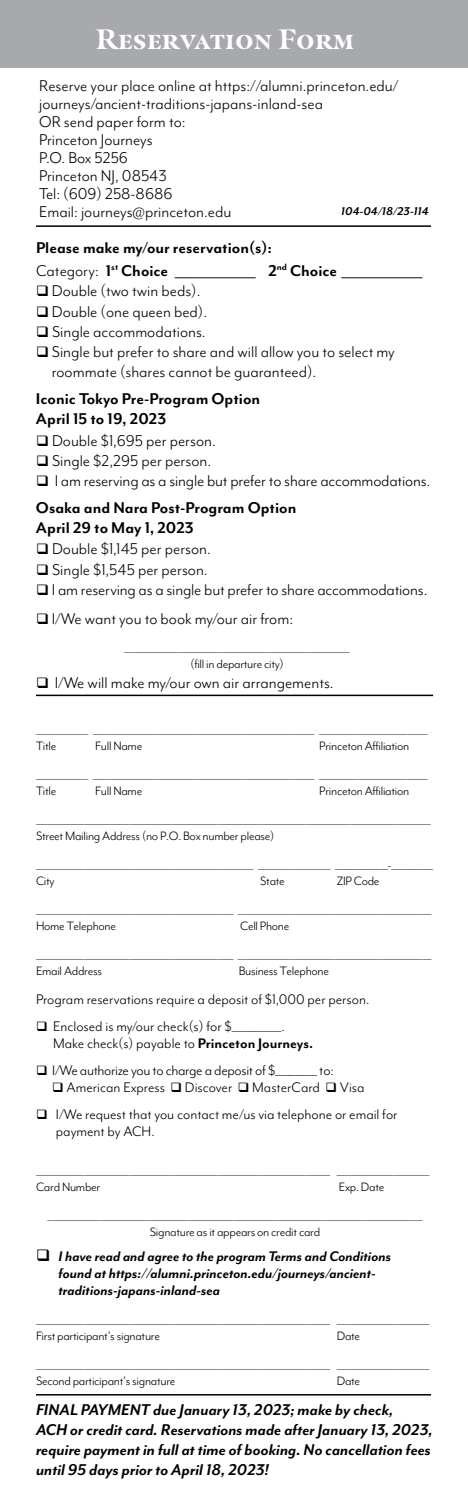
<style>
.page{position:relative;width:468px;height:1512px;background:#fff}
.page>*{position:absolute;margin:0;border:0;box-sizing:border-box;transform-origin:0 0}
.t1{font:700 28px "Masqualero";letter-spacing:.025em;color:#fff}
.t2{font:18px/18px "Mr Eaves Mod OT";color:#000}
.t3{font:italic 700 18px/20px "Mr Eaves Mod OT";color:#000}
.t4{font:700 18px/20px "Mr Eaves Mod OT";color:#000}
.t5{font:18px "Futura PT Cond";color:#000}
.t6{font:16px/17px "Mr Eaves Mod OT";color:#000}
.t7{font:italic 700 16px/17px "Mr Eaves Mod OT";color:#000}
.t8{font:16px "Mr Eaves Mod OT";letter-spacing:-.02em;color:#000}
.t9{font:14px "Mr Eaves Mod OT";letter-spacing:-.02em;color:#000}
.t10{font:13px "Mr Eaves Mod OT";color:#000}
.t11{font:italic 700 13px "Mr Eaves Mod OT";color:#000}
.s1{font-family:"Mr Eaves Mod OT"}
.s2{font-family:"Mr Eaves Mod OT";font-weight:700}
.s3{font-weight:700}
</style>
<div class="page">
<div style="left:0;top:0;width:468px;height:67px;background:#a7a9ac"></div>
<hr style="left:467px;top:1385px;width:1px;height:127px;background:#dcddde">
<hr style="left:36px;top:225px;width:395px;height:2px;background:#000">
<hr style="left:36px;top:695px;width:397px;height:1px;background:#000">
<hr style="left:36px;top:1394px;width:395px;height:2px;background:#000">
<h1 class="t1" style="left:96px;top:22px;width:259px">Reservation Form</h1>
<p class="t2" style="left:39px;top:76px;width:361px">Reserve your place online at https://alumni.princeton.edu/ journeys/ancient-traditions-japans-inland-sea<br>OR send paper form to:<br>Princeton Journeys<br>P.O. Box 5256<br>Princeton NJ, 08543<br>Tel: (609) 258-8686<br>Email: journeys@princeton.edu</p>
<p class="t11" style="left:341px;top:204px;width:89px">104-04/18/23-114</p>
<h2 class="t4" style="left:36px;top:237px;width:238px">Please make my/our reservation(s):</h2>
<h2 class="t5" style="left:36px;top:260px;width:388px"><span class="s1">Category:</span> <span class="s2">1</span><sup>st</sup> <span class="s2">Choice</span> _________ <span class="s2">2</span><sup>nd</sup> <span class="s2">Choice</span> _________</h2>
<h2 class="t2" style="left:36px;top:282px;width:166px">❑ Double (two twin beds).</h2>
<h2 class="t2" style="left:36px;top:302px;width:173px">❑ Double (one queen bed).</h2>
<h2 class="t2" style="left:36px;top:323px;width:171px">❑ Single accommodations.</h2>
<h2 class="t2" style="left:52px;top:342px;width:345px;line-height:20px;text-indent:-16px">❑ Single but prefer to share and will allow you to select my roommate (shares cannot be guaranteed).</h2>
<h2 class="t4" style="left:36px;top:388px;width:226px">Iconic Tokyo Pre-Program Option<br>April 15 to 19, 2023</h2>
<h2 class="t2" style="left:36px;top:431px;width:181px">❑ Double $1,695 per person.</h2>
<h2 class="t2" style="left:36px;top:451px;width:177px">❑ Single $2,295 per person.</h2>
<h2 class="t2" style="left:36px;top:468px;width:396px;line-height:26.4px">❑ I am reserving as a single but prefer to share accommodations.<br><span class="s3">Osaka and Nara Post-Program Option</span></h2>
<h2 class="t4" style="left:36px;top:517px;width:159px">April 29 to May 1, 2023</h2>
<h2 class="t2" style="left:36px;top:540px;width:176px">❑ Double $1,145 per person.</h2>
<h2 class="t2" style="left:36px;top:560px;width:173px">❑ Single $1,545 per person.</h2>
<h2 class="t2" style="left:36px;top:581px;width:393px">❑ I am reserving as a single but prefer to share accommodations.</h2>
<h2 class="t2" style="left:36px;top:609px;width:259px">❑ I/We want you to book my/our air from:</h2>
<p class="t10" style="left:124px;top:641px;width:227px">________________________________________________________</p>
<p class="t9" style="left:190px;top:656px;width:95px">(fill in departure city)</p>
<h2 class="t2" style="left:36px;top:674px;width:299px">❑ I/We will make my/our own air arrangements.</h2>
<p class="t10" style="left:36px;top:723px;width:393px">_____________ _______________________________________________________ ___________________________</p>
<p class="t9" style="left:36px;top:738px;width:22px">Title</p>
<p class="t9" style="left:95px;top:738px;width:48px">Full Name</p>
<p class="t9" style="left:319px;top:738px;width:92px">Princeton Affiliation</p>
<p class="t10" style="left:36px;top:768px;width:393px">_____________ _______________________________________________________ ___________________________</p>
<p class="t9" style="left:36px;top:783px;width:22px">Title</p>
<p class="t9" style="left:95px;top:783px;width:48px">Full Name</p>
<p class="t9" style="left:319px;top:783px;width:92px">Princeton Affiliation</p>
<p class="t10" style="left:36px;top:813px;width:396px">__________________________________________________________________________________________________</p>
<p class="t9" style="left:36px;top:828px;width:240px">Street Mailing Address (no P.O. Box number please)</p>
<p class="t10" style="left:36px;top:858px;width:399px">______________________________________________________ __________________ ______________-___________</p>
<p class="t9" style="left:36px;top:873px;width:20px">City</p>
<p class="t9" style="left:260px;top:873px;width:26px">State</p>
<p class="t9" style="left:337px;top:873px;width:44px">ZIP Code</p>
<p class="t10" style="left:36px;top:903px;width:397px">_________________________________________________ ________________________________________________</p>
<p class="t9" style="left:36px;top:918px;width:82px">Home Telephone</p>
<p class="t9" style="left:240px;top:918px;width:51px">Cell Phone</p>
<p class="t10" style="left:36px;top:948px;width:397px">_________________________________________________ ________________________________________________</p>
<p class="t9" style="left:36px;top:963px;width:67px">Email Address</p>
<p class="t9" style="left:239px;top:963px;width:92px">Business Telephone</p>
<p class="t6" style="left:36px;top:990px;width:335px">Program reservations require a deposit of $1,000 per person.</p>
<p class="t6" style="left:53px;top:1017px;width:262px;text-indent:-17px">❑ Enclosed is my/our check(s) for $__________.<br>Make check(s) payable to <span class="s3">Princeton Journeys.</span></p>
<p class="t8" style="left:36px;top:1061px;width:300px">❑ I/We authorize you to charge a deposit of $_________ to:</p>
<p class="t6" style="left:52px;top:1078px;width:314px">❑ American Express ❑ Discover ❑ MasterCard ❑ Visa</p>
<p class="t6" style="left:56px;top:1105px;width:343px;text-indent:-20px">❑ I/We request that you contact me/us via telephone or email for payment by ACH.</p>
<p class="t10" style="left:36px;top:1164px;width:395px">_________________________________________________________________________ _______________________</p>
<p class="t9" style="left:36px;top:1179px;width:66px">Card Number</p>
<p class="t9" style="left:339px;top:1179px;width:47px">Exp. Date</p>
<p class="t10" style="left:48px;top:1209px;width:376px">_____________________________________________________________________________________________</p>
<p class="t9" style="left:150px;top:1224px;width:172px">Signature as it appears on credit card</p>
<p class="t7" style="left:59px;top:1247px;width:334px;text-indent:-23px">❑ I have read and agree to the program Terms and Conditions found at https://alumni.princeton.edu/journeys/ancient&shy;traditions-japans-inland-sea</p>
<p class="t10" style="left:36px;top:1313px;width:395px">_________________________________________________________________________ _______________________</p>
<p class="t9" style="left:36px;top:1328px;width:126px">First participant’s signature</p>
<p class="t9" style="left:337px;top:1328px;width:25px">Date</p>
<p class="t10" style="left:36px;top:1358px;width:395px">_________________________________________________________________________ _______________________</p>
<p class="t9" style="left:36px;top:1373px;width:141px">Second participant’s signature</p>
<p class="t9" style="left:337px;top:1373px;width:25px">Date</p>
<h2 class="t3" style="left:36px;top:1400px;width:398px">FINAL PAYMENT due January 13, 2023; make by check,<br>ACH or credit card. Reservations made after January 13, 2023, require payment in full at time of booking. No cancellation fees until 95 days prior to April 18, 2023!</h2>
</div>
